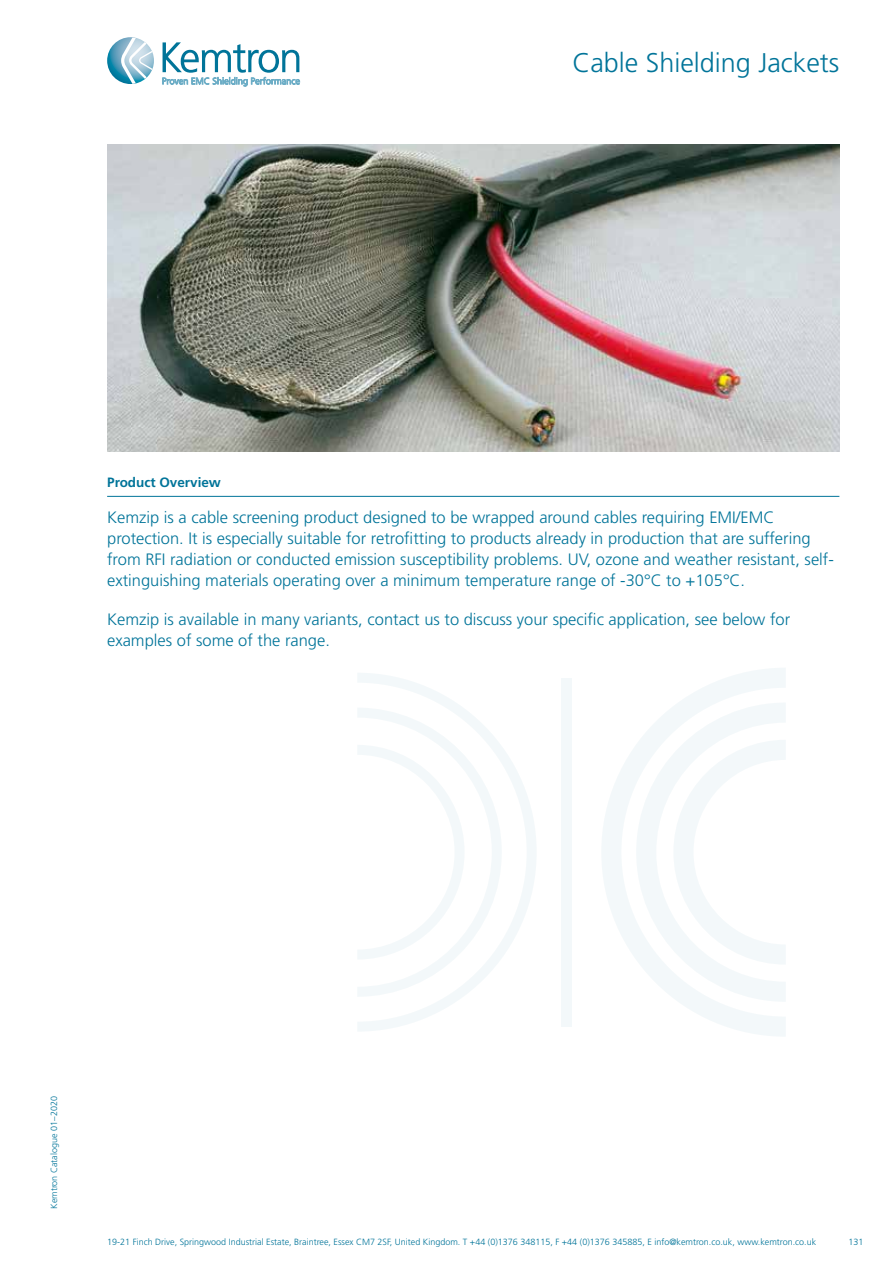
<style>
.page{position:relative;width:893px;height:1263px;background:#fff}
.page>*{position:absolute;margin:0;border:0;box-sizing:border-box;transform-origin:0 0}
.t1{font:300 27px "Frutiger";color:#007499}
.t2{font:300 16.5px/21px "Frutiger";color:#007499}
.t3{font:700 13.5px "Frutiger";color:#007499}
.t4{font:300 9px "Frutiger";color:#007499}
</style>
<div class="page">
<svg style="left:163px;top:42px;width:137px;height:44px"></svg>
<svg style="left:107px;top:37px;width:47px;height:47px"></svg>
<svg style="left:358px;top:673px;width:178px;height:358px"></svg>
<svg style="left:358px;top:707px;width:144px;height:290px"></svg>
<svg style="left:602px;top:668px;width:183px;height:368px"></svg>
<svg style="left:636px;top:702px;width:149px;height:300px"></svg>
<div style="left:561px;top:678px;width:11px;height:349px;background:#f3f8fa"></div>
<img style="left:107px;top:144px;width:732px;height:307px">
<hr style="left:107px;top:496px;width:732px;height:1px;background:#007499">
<h1 class="t1" style="left:572px;top:48px;width:269px">Cable Shielding Jackets</h1>
<p class="t3" style="left:107px;top:474px;width:115px">Product Overview</p>
<p class="t2" style="left:107px;top:507px;width:728px">Kemzip is a cable screening product designed to be wrapped around cables requiring EMI/EMC protection. It is especially suitable for retrofitting to products already in production that are suffering from RFI radiation or conducted emission susceptibility problems. UV, ozone and weather resistant, self&shy;extinguishing materials operating over a minimum temperature range of -30°C to +105°C.</p>
<p class="t2" style="left:107px;top:609px;width:684px">Kemzip is available in many variants, contact us to discuss your specific application, see below for examples of some of the range.</p>
<p class="t4" style="left:49px;top:1209px;width:114px;rotate:-90deg">Kemtron Catalogue 01–2020</p>
<p class="t4" style="left:107px;top:1237px;width:711px">19-21 Finch Drive, Springwood Industrial Estate, Braintree, Essex CM7 2SF, United Kingdom. T +44 (0)1376 348115, F +44 (0)1376 345885, E info@kemtron.co.uk, www.kemtron.co.uk</p>
<p class="t4" style="left:848px;top:1237px;width:17px">131</p>
</div>
